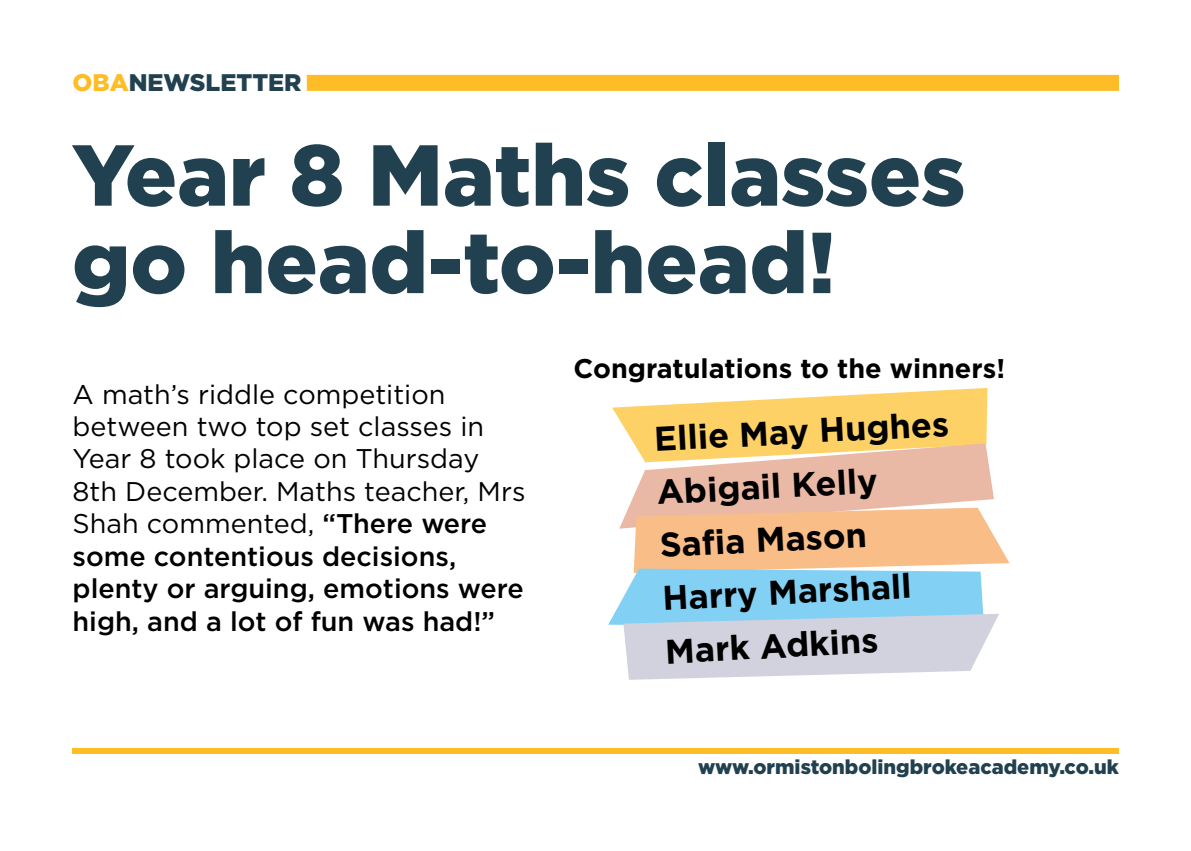
<style>
.page{position:relative;width:1191px;height:851px;background:#fff}
.page>*{position:absolute;margin:0;border:0;box-sizing:border-box;transform-origin:0 0}
.t1{font:900 86.2px/87.4px "Gotham";color:#214150}
.t2{font:700 34.2px/53.2px "Gotham";color:#000}
.t3{font:27px/32.4px "Gotham";color:#000}
.t4{font:700 27px "Gotham";color:#000}
.t5{font:900 24px "Gotham";color:#214150}
.t6{font:900 20px "Gotham";color:#214150}
.s1{color:#febd26}
.s2{font-weight:500}
</style>
<div class="page">
<div style="left:72px;top:747px;width:1047px;height:6px;background:#febd26"></div>
<div style="left:307px;top:75px;width:812px;height:16px;background:#febd26"></div>
<svg style="left:608px;top:388px;width:401px;height:291px"></svg>
<p class="t5" style="left:73px;top:66px;width:230px"><span class="s1">OBA</span>NEWSLETTER</p>
<h1 class="t1" style="left:72px;top:130px;width:895px">Year 8 Maths classes go head-to-head!</h1>
<p class="t3" style="left:73px;top:377px;width:454px">A math’s riddle competition between two top set classes in<br>Year 8 took place on Thursday<br>8th December. Maths teacher, Mrs<br>Shah commented, <span class="s2">“There were some contentious decisions, plenty or arguing, emotions were high, and a lot of fun was had!”</span></p>
<p class="t4" style="left:573px;top:350px;width:433px">Congratulations to the winners!</p>
<p class="t2" style="left:653px;top:412px;width:297px;rotate:-3deg">Ellie May Hughes<br>Abigail Kelly<br>Safi a Mason<br>Harry Marshall<br>Mark Adkins</p>
<p class="t6" style="left:698px;top:752px;width:422px">www.ormistonbolingbrokeacademy.co.uk</p>
</div>
